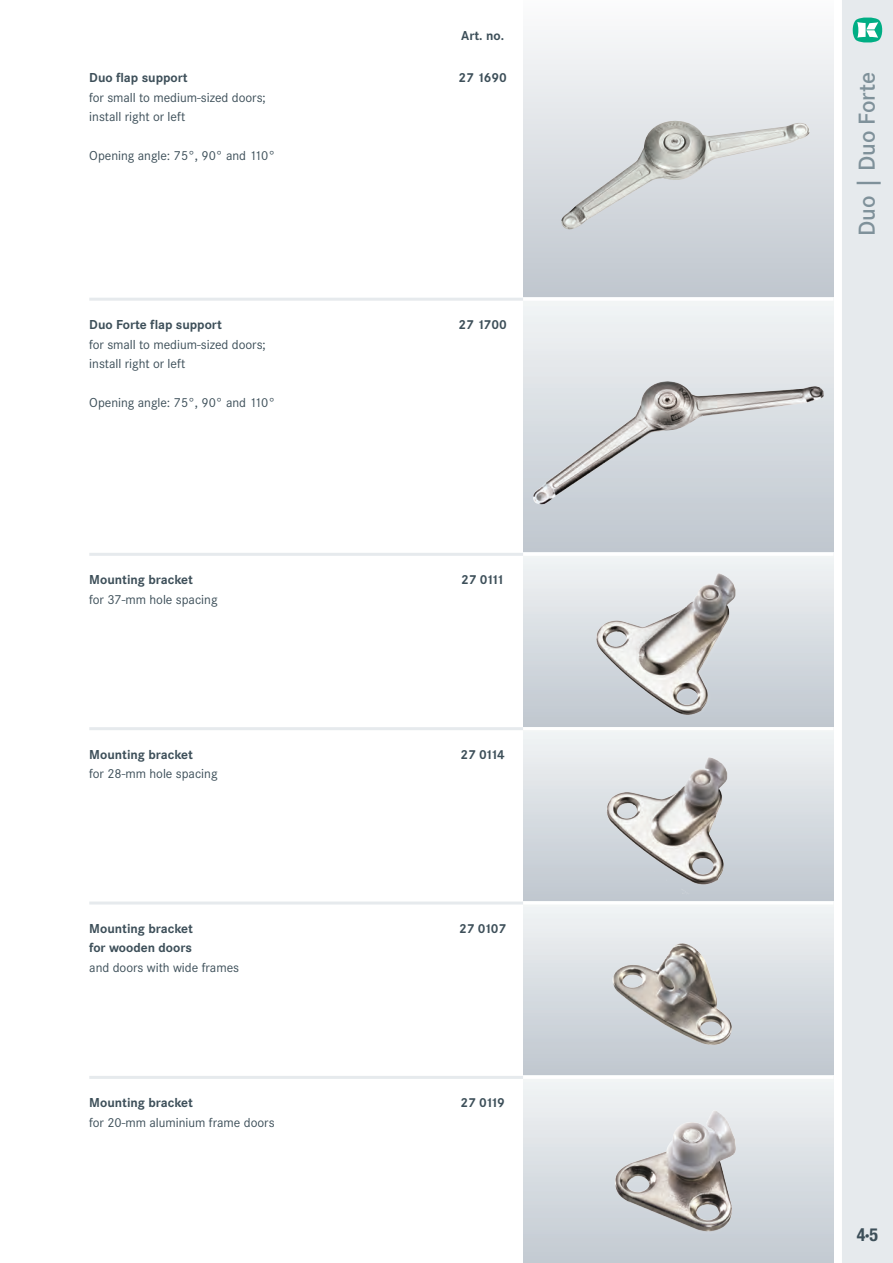
<style>
.page{position:relative;width:893px;height:1263px;background:#fff}
.page>*{position:absolute;margin:0;border:0;box-sizing:border-box;transform-origin:0 0}
.t1{font:600 24px "Corporate S";color:#7f919a}
.t2{font:700 condensed 18px "Helvetica Neue";color:#3d4f59}
.t3{font:13.5px/19.5px "Corporate S";color:#3d4f59}
.t4{font:700 13.5px/19.5px "Corporate S";color:#3d4f59}
</style>
<div class="page">
<div style="left:842px;top:0;width:51px;height:1263px;background:#e6eaed"></div>
<svg style="left:853px;top:17px;width:29px;height:26px"></svg>
<div style="left:523px;top:0;width:310px;height:298px;background:linear-gradient(to bottom,#fcfcfc,#c0c7ce)"></div>
<img style="left:561px;top:121px;width:249px;height:108px">
<div style="left:523px;top:298px;width:310px;height:255px;background:linear-gradient(to bottom,#f2f4f5,#bec6ce)"></div>
<img style="left:533px;top:381px;width:291px;height:123px">
<div style="left:523px;top:553px;width:310px;height:174px;background:linear-gradient(to bottom,#f2f4f5,#bfc7cf)"></div>
<img style="left:590px;top:571px;width:180px;height:156px">
<div style="left:523px;top:727px;width:310px;height:174px;background:linear-gradient(to bottom,#f2f4f5,#bfc7cf)"></div>
<img style="left:596px;top:755px;width:169px;height:139px">
<div style="left:523px;top:901px;width:310px;height:175px;background:linear-gradient(to bottom,#f2f4f5,#bfc6cf)"></div>
<img style="left:604px;top:936px;width:168px;height:124px">
<div style="left:523px;top:1076px;width:310px;height:187px;background:linear-gradient(to bottom,#f2f4f5,#c2c9d1)"></div>
<img style="left:609px;top:1108px;width:143px;height:134px">
<hr style="left:523px;top:298px;width:310px;height:3px;background:#fff">
<hr style="left:89px;top:298px;width:434px;height:3px;background:#e6eaed">
<hr style="left:523px;top:553px;width:310px;height:3px;background:#fff">
<hr style="left:89px;top:553px;width:434px;height:3px;background:#e6eaed">
<hr style="left:523px;top:727px;width:310px;height:3px;background:#fff">
<hr style="left:89px;top:727px;width:434px;height:3px;background:#e6eaed">
<hr style="left:523px;top:901px;width:310px;height:3px;background:#fff">
<hr style="left:89px;top:901px;width:434px;height:3px;background:#e6eaed">
<hr style="left:523px;top:1076px;width:310px;height:3px;background:#fff">
<hr style="left:89px;top:1076px;width:434px;height:3px;background:#e6eaed">
<p class="t4" style="left:461px;top:25px;width:44px">Art. no.</p>
<p class="t4" style="left:89px;top:68px;width:100px">Duo flap support</p>
<p class="t3" style="left:89px;top:87px;width:178px">for small to medium-sized doors; install right or left</p>
<p class="t3" style="left:89px;top:146px;width:187px">Opening angle: 75°, 90° and 110°</p>
<p class="t4" style="left:458px;top:68px;width:50px">27 1690</p>
<h1 class="t1" style="left:852px;top:236px;width:165px;rotate:-90deg">Duo | Duo Forte</h1>
<p class="t4" style="left:89px;top:315px;width:134px">Duo Forte flap support</p>
<p class="t3" style="left:89px;top:334px;width:178px">for small to medium-sized doors; install right or left</p>
<p class="t3" style="left:89px;top:393px;width:187px">Opening angle: 75°, 90° and 110°</p>
<p class="t4" style="left:459px;top:315px;width:50px">27 1700</p>
<p class="t4" style="left:89px;top:570px;width:105px">Mounting bracket</p>
<p class="t3" style="left:89px;top:589px;width:130px">for 37-mm hole spacing</p>
<p class="t4" style="left:461px;top:570px;width:45px">27 0111</p>
<p class="t4" style="left:89px;top:744px;width:105px">Mounting bracket</p>
<p class="t3" style="left:89px;top:764px;width:130px">for 28-mm hole spacing</p>
<p class="t4" style="left:460px;top:744px;width:46px">27 0114</p>
<p class="t4" style="left:89px;top:918px;width:105px">Mounting bracket for wooden doors</p>
<p class="t3" style="left:89px;top:957px;width:151px">and doors with wide frames</p>
<p class="t4" style="left:459px;top:918px;width:49px">27 0107</p>
<p class="t4" style="left:89px;top:1093px;width:105px">Mounting bracket</p>
<p class="t3" style="left:89px;top:1112px;width:187px">for 20-mm aluminium frame doors</p>
<p class="t4" style="left:460px;top:1093px;width:46px">27 0119</p>
<h2 class="t2" style="left:857px;top:1228px;width:23px">4·5</h2>
</div>
